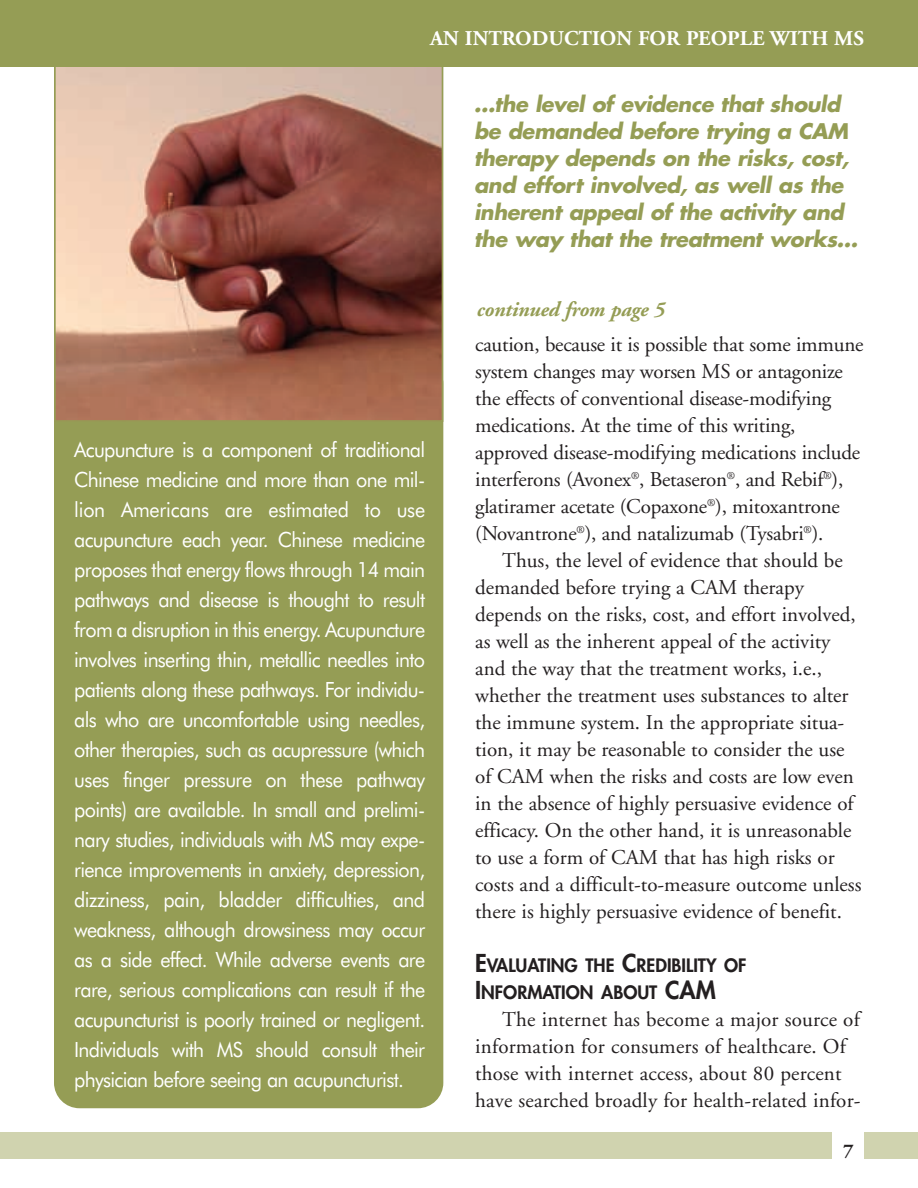
<style>
.page{position:relative;width:918px;height:1188px;background:#fff}
.page>*{position:absolute;margin:0;border:0;box-sizing:border-box;transform-origin:0 0}
.t1{font:21px/27px "Adobe Garamond";color:#231f20}
.t2{font:21px/30px "Futura BT";letter-spacing:-.035em;color:#fff;text-align:justify;scale:.94 1}
.t3{font:italic 700 21px/27px "Futura";letter-spacing:-.02em;color:#959d55}
.t4{font:700 21px "Adobe Garamond";color:#fff}
.t5{font:italic 700 21px "Adobe Garamond";letter-spacing:-.01em;color:#959d55}
.t6{font:700 19.5px "Adobe Garamond";color:#231f20}
.t7{font:800 18px/27px "Futura";color:#231f20}
.s1{font-size:24px}
</style>
<div class="page">
<div style="left:0;top:1132px;width:918px;height:27px;background:#d0d3af"></div>
<div style="left:832px;top:1129px;width:32px;height:41px;background:#fff"></div>
<div style="left:54px;top:358px;width:389px;height:750px;background:#959d55;border-radius:26px"></div>
<img style="left:57px;top:66px;width:383px;height:353px">
<div style="left:54px;top:37px;width:389px;height:385px;border:2px solid #959d55"></div>
<div style="left:0;top:0;width:918px;height:66px;background:#959d55"></div>
<p class="t4" style="left:430px;top:30px;width:435px">AN INTRODUCTION FOR PEOPLE WITH MS</p>
<p class="t3" style="left:474px;top:92px;width:385px">…the level of evidence that should be demanded before trying a CAM therapy depends on the risks, cost, and effort involved, as well as the inherent appeal of the activity and the way that the treatment works…</p>
<p class="t2" style="left:74px;top:436px;width:375px">Acupuncture is a component of traditional Chinese medicine and more than one mil&shy;lion Americans are estimated to use acupuncture each year. Chinese medicine proposes that energy flows through 14 main pathways and disease is thought to result from a disruption in this energy. Acupuncture involves inserting thin, metallic needles into patients along these pathways. For individu&shy;als who are uncomfortable using needles, other therapies, such as acupressure (which uses finger pressure on these pathway points) are available. In small and prelimi&shy;nary studies, individuals with MS may expe&shy;rience improvements in anxiety, depression, dizziness, pain, bladder difficulties, and weakness, although drowsiness may occur as a side effect. While adverse events are rare, serious complications can result if the acupuncturist is poorly trained or negligent.<br>Individuals with MS should consult their physician before seeing an acupuncturist.</p>
<p class="t5" style="left:477px;top:300px;width:190px">continued from page 5</p>
<p class="t1" style="left:475px;top:333px;width:390px">caution, because it is possible that some immune system changes may worsen MS or antagonize the effects of conventional disease-modifying medications. At the time of this writing, approved disease-modifying medications include interferons (Avonex<sup>®</sup>, Betaseron<sup>®</sup>, and Rebif<sup>®</sup>), glatiramer acetate (Copaxone<sup>®</sup>), mitoxantrone (Novantrone<sup>®</sup>), and natalizumab (Tysabri<sup>®</sup>).</p>
<p class="t1" style="left:475px;top:549px;width:388px;text-indent:27px">Thus, the level of evidence that should be demanded before trying a CAM therapy depends on the risks, cost, and effort involved, as well as the inherent appeal of the activity and the way that the treatment works, i.e., whether the treatment uses substances to alter the immune system. In the appropriate situa&shy;tion, it may be reasonable to consider the use of CAM when the risks and costs are low even in the absence of highly persuasive evidence of efficacy. On the other hand, it is unreasonable to use a form of CAM that has high risks or costs and a difficult-to-measure outcome unless there is highly persuasive evidence of benefit.</p>
<p class="t7" style="left:475px;top:953px;width:273px"><span class="s1">E</span>VALUATING THE <span class="s1">C</span>REDIBILITY OF<br><span class="s1">I</span>NFORMATION ABOUT <span class="s1">CAM</span></p>
<p class="t1" style="left:475px;top:1008px;width:387px;text-indent:27px">The internet has become a major source of information for consumers of healthcare. Of those with internet access, about 80 percent have searched broadly for health-related infor-</p>
<p class="t6" style="left:843px;top:1143px;width:12px">7</p>
</div>
